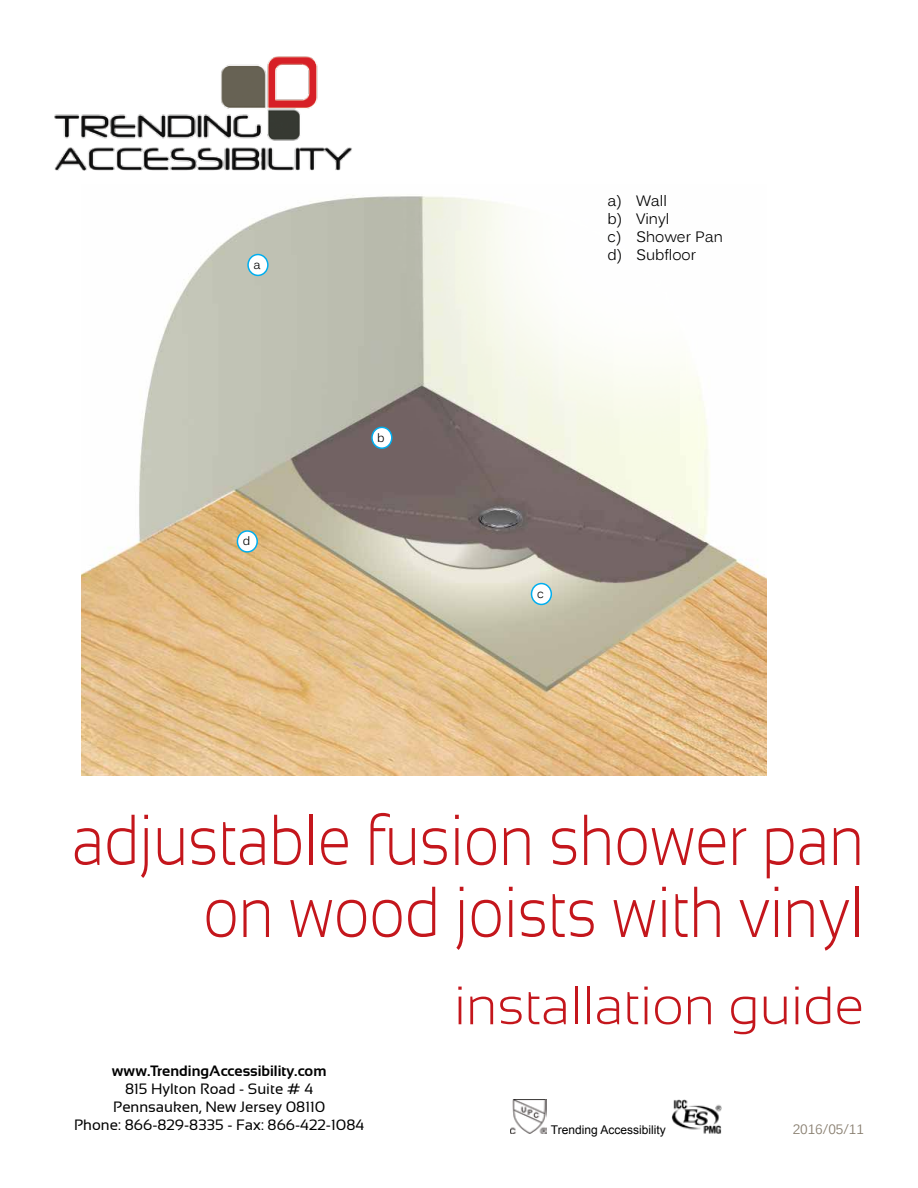
<style>
.page{position:relative;width:918px;height:1188px;background:#fff}
.page>*{position:absolute;margin:0;border:0;box-sizing:border-box;transform-origin:0 0}
.t1{font:300 72px/72px "Sansation";color:#c4161c;text-align:right;scale:.84 1}
.t2{font:300 54px "Sansation";color:#c4161c}
.t3{font:15px/18px "Sansation";color:#000;text-align:center}
.t4{font:15px/18px "Kalinga";color:#000}
.t5{font:700 15px "Sansation";color:#000}
.t6{font:13.5px "Kalinga";color:#887e6f}
.t7{font:12px "Arial";color:#000}
.t8{font:12px "Kalinga";color:#000}
</style>
<div class="page">
<img style="left:81px;top:195px;width:686px;height:580px">
<svg style="left:364px;top:195px;width:403px;height:311px;background:#aaa59d"></svg>
<svg style="left:403px;top:195px;width:364px;height:272px"></svg>
<div style="left:248px;top:255px;width:20px;height:20px;background:#fff;border-radius:50%"></div>
<div style="left:247px;top:254px;width:22px;height:22px;border:2px solid #00aeef;border-radius:50%"></div>
<div style="left:372px;top:427px;width:20px;height:21px;background:#fff;border-radius:50%"></div>
<div style="left:371px;top:427px;width:22px;height:22px;border:2px solid #00aeef;border-radius:50%"></div>
<div style="left:532px;top:584px;width:19px;height:20px;background:#fff;border-radius:50%"></div>
<div style="left:531px;top:583px;width:21px;height:22px;border:2px solid #00aeef;border-radius:50%"></div>
<div style="left:237px;top:531px;width:20px;height:21px;background:#fff;border-radius:50%"></div>
<div style="left:237px;top:530px;width:21px;height:23px;border:2px solid #00aeef;border-radius:50%"></div>
<img style="left:54px;top:56px;width:298px;height:115px">
<img style="left:511px;top:1099px;width:36px;height:35px">
<img style="left:671px;top:1099px;width:51px;height:35px">
<p class="t8" style="left:253px;top:257px;width:9px">a</p>
<p class="t8" style="left:243px;top:533px;width:9px">d</p>
<p class="t8" style="left:377px;top:430px;width:9px">b</p>
<p class="t4" style="left:608px;top:193px;width:117px">a) Wall<br>b) Vinyl<br>c) Shower Pan d) Subfloor</p>
<p class="t8" style="left:537px;top:586px;width:8px">c</p>
<h1 class="t1" style="left:72px;top:804px;width:945px">adjustable fusion shower pan on wood joists with vinyl</h1>
<h2 class="t2" style="left:454px;top:975px;width:412px">installation guide</h2>
<p class="t5" style="left:112px;top:1063px;width:216px">www.TrendingAccessibility.com</p>
<p class="t3" style="left:74px;top:1080px;width:292px">815 Hylton Road - Suite # 4<br>Pennsauken, New Jersey 08110<br>Phone: 866-829-8335 - Fax: 866-422-1084</p>
<p class="t7" style="left:551px;top:1122px;width:116px">Trending Accessibility</p>
<p class="t6" style="left:793px;top:1121px;width:73px">2016/05/11</p>
</div>
